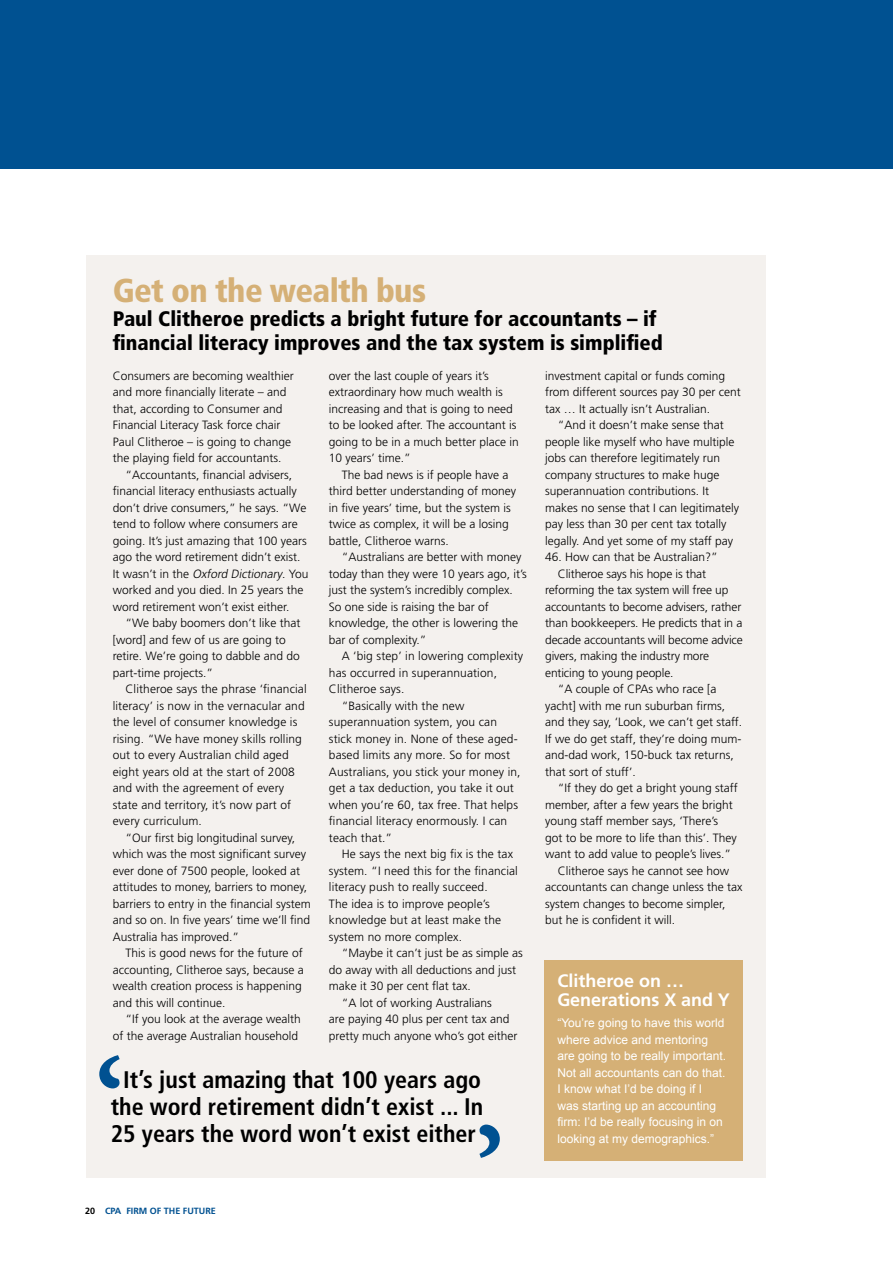
<style>
.page{position:relative;width:893px;height:1263px;background:#fff}
.page>*{position:absolute;margin:0;border:0;box-sizing:border-box;transform-origin:0 0}
.t1{font:900 condensed 33px "Frutiger";color:#d5b076}
.t2{font:700 condensed 24px/27px "Frutiger";color:#000;text-align:center}
.t3{font:900 condensed 21px/24px "Frutiger";color:#000}
.t4{font:700 18px/19.5px "Frutiger";letter-spacing:-.005em;color:#fff}
.t5{font:300 12px/16.5px "Frutiger";color:#000}
.t6{font:12px/16.5px "Arial";color:#fff}
.t7{font:700 9px "Frutiger";color:#005191}
.t8{font:700 9px "Frutiger";color:#000}
.s1{font-style:italic}
</style>
<div class="page">
<div style="left:0;top:0;width:893px;height:168px;background:#005191"></div>
<div style="left:86px;top:255px;width:679px;height:923px;background:#f4f1ee"></div>
<div style="left:545px;top:961px;width:198px;height:200px;background:#d5b076"></div>
<svg style="left:479px;top:1124px;width:21px;height:34px"></svg>
<svg style="left:99px;top:1055px;width:21px;height:33px"></svg>
<h1 class="t1" style="left:113px;top:271px;width:315px">Get on the wealth bus</h1>
<h3 class="t3" style="left:113px;top:307px;width:552px">Paul Clitheroe predicts a bright future for accountants – if financial literacy improves and the tax system is simplified</h3>
<p class="t5" style="left:113px;top:368px;width:183px">Consumers are becoming wealthier and more financially literate – and that, according to Consumer and Financial Literacy Task force chair Paul Clitheroe – is going to change the playing field for accountants.</p>
<p class="t5" style="left:113px;top:467px;width:197px;text-indent:13px">“Accountants, financial advisers, financial literacy enthusiasts actually don’t drive consumers,” he says. “We tend to follow where consumers are going. It’s just amazing that 100 years ago the word retirement didn’t exist.<br>I t wa s n ’ t i n t h e <span class="s1">Oxford Dictionary</span>. Yo u worked and you died. In 25 years the word retirement won’t exist either.</p>
<p class="t5" style="left:113px;top:615px;width:189px;text-indent:13px">“We baby boomers don’t like that [word] and few of us are going to retire. We’re going to dabble and do part-time projects.”</p>
<p class="t5" style="left:113px;top:681px;width:195px;text-indent:13px">Clitheroe says the phrase ‘financial literacy’ is now in the vernacular and the level of consumer knowledge is rising. “We have money skills rolling out to every Australian child aged eight years old at the start of 2008 and with the agreement of every state and territory, it’s now part of every curriculum.</p>
<p class="t5" style="left:113px;top:830px;width:199px;text-indent:13px">“Our first big longitudinal survey, which was the most significant survey ever done of 7500 people, looked at attitudes to money, barriers to money, barriers to entry in the financial system and so on. In five years’ time we’ll find Australia has improved.”</p>
<p class="t5" style="left:113px;top:945px;width:193px;text-indent:13px">This is good news for the future of accounting, Clitheroe says, because a wealth creation process is happening and this will continue.</p>
<p class="t5" style="left:113px;top:1011px;width:190px;text-align:right">“If you look at the average wealth of the average Australian household</p>
<p class="t5" style="left:329px;top:368px;width:192px">over the last couple of years it’s extraordinary how much wealth is increasing and that is going to need to be looked after. The accountant is going to be in a much better place in<br>10 years’ time.”</p>
<p class="t5" style="left:329px;top:467px;width:189px;text-indent:13px">The bad news is if people have a third better understanding of money in five years’ time, but the system is twice as complex, it will be a losing battle, Clitheroe warns.</p>
<p class="t5" style="left:329px;top:549px;width:199px;text-indent:13px">“Australians are better with money today than they were 10 years ago, it’s just the system’s incredibly complex.<br>So one side is raising the bar of knowledge, the other is lowering the bar of complexity.”</p>
<p class="t5" style="left:342px;top:648px;width:183px">A ‘big step’ in lowering complexity</p>
<p class="t5" style="left:329px;top:665px;width:170px">has occurred in superannuation,</p>
<p class="t5" style="left:329px;top:681px;width:77px">Clitheroe says.</p>
<p class="t5" style="left:342px;top:698px;width:124px">“Basically with the new</p>
<p class="t5" style="left:329px;top:714px;width:170px">superannuation system, you can</p>
<p class="t5" style="left:329px;top:731px;width:190px">stick money in. None of these aged-</p>
<p class="t5" style="left:329px;top:747px;width:183px">based limits any more. So for most</p>
<p class="t5" style="left:329px;top:764px;width:193px">Australians, you stick your money in,</p>
<p class="t5" style="left:329px;top:780px;width:186px">get a tax deduction, you take it out</p>
<p class="t5" style="left:329px;top:797px;width:191px">when you’re 60, tax free. That helps</p>
<p class="t5" style="left:329px;top:813px;width:180px">financial literacy enormously. I can</p>
<p class="t5" style="left:329px;top:830px;width:65px">teach that.”</p>
<p class="t5" style="left:342px;top:846px;width:173px">He says the next big fix is the tax</p>
<p class="t5" style="left:329px;top:863px;width:191px">system. “I need this for the financial</p>
<p class="t5" style="left:329px;top:879px;width:160px">literacy push to really succeed.</p>
<p class="t5" style="left:329px;top:896px;width:162px">The idea is to improve people’s</p>
<p class="t5" style="left:329px;top:912px;width:174px">knowledge but at least make the</p>
<p class="t5" style="left:329px;top:929px;width:135px">system no more complex.</p>
<p class="t5" style="left:342px;top:945px;width:183px">“Maybe it can’t just be as simple as</p>
<p class="t5" style="left:329px;top:962px;width:189px">do away with all deductions and just</p>
<p class="t5" style="left:329px;top:978px;width:144px">make it 30 per cent flat tax.</p>
<p class="t5" style="left:342px;top:995px;width:152px">“A lot of working Australians</p>
<p class="t5" style="left:329px;top:1011px;width:182px">are paying 40 plus per cent tax and</p>
<p class="t5" style="left:329px;top:1028px;width:190px">pretty much anyone who’s got either</p>
<p class="t5" style="left:545px;top:368px;width:197px">investment capital or funds coming from different sources pay 30 per cent tax … It actually isn’t Australian.</p>
<p class="t5" style="left:545px;top:417px;width:196px;text-indent:13px">“And it doesn’t make sense that people like myself who have multiple jobs can therefore legitimately run company structures to make huge superannuation contributions. It makes no sense that I can legitimately pay less than 30 per cent tax totally legally. And yet some of my staff pay</p>
<p class="t5" style="left:545px;top:549px;width:174px">46. How can that be Australian?”</p>
<p class="t5" style="left:558px;top:566px;width:150px">Clitheroe says his hope is that</p>
<p class="t5" style="left:545px;top:582px;width:185px">reforming the tax system will free up</p>
<p class="t5" style="left:545px;top:599px;width:198px">accountants to become advisers, rather</p>
<p class="t5" style="left:545px;top:615px;width:199px">than bookkeepers. He predicts that in a</p>
<p class="t5" style="left:545px;top:632px;width:199px">decade accountants will become advice</p>
<p class="t5" style="left:545px;top:648px;width:166px">givers, making the industry more</p>
<p class="t5" style="left:545px;top:665px;width:130px">enticing to young people.</p>
<p class="t5" style="left:558px;top:681px;width:160px">“A couple of CPAs who race [a</p>
<p class="t5" style="left:545px;top:698px;width:182px">yacht] with me run suburban firms,</p>
<p class="t5" style="left:545px;top:714px;width:199px">and they say, ‘Look, we can’t get staff.</p>
<p class="t5" style="left:545px;top:731px;width:198px">If we do get staff, they’re doing mum-</p>
<p class="t5" style="left:545px;top:747px;width:190px">and-dad work, 150-buck tax returns,</p>
<p class="t5" style="left:545px;top:764px;width:92px">that sort of stuff’.</p>
<p class="t5" style="left:558px;top:780px;width:181px">“If they do get a bright young staff</p>
<p class="t5" style="left:545px;top:797px;width:189px">member, after a few years the bright</p>
<p class="t5" style="left:545px;top:813px;width:174px">young staff member says, ‘There’s</p>
<p class="t5" style="left:545px;top:830px;width:193px">got to be more to life than this’. They</p>
<p class="t5" style="left:545px;top:846px;width:188px">want to add value to people’s lives.”</p>
<p class="t5" style="left:558px;top:863px;width:173px">Clitheroe says he cannot see how</p>
<p class="t5" style="left:545px;top:879px;width:199px">accountants can change unless the tax</p>
<p class="t5" style="left:545px;top:896px;width:182px">system changes to become simpler,</p>
<p class="t5" style="left:545px;top:912px;width:132px">but he is confident it will.</p>
<h3 class="t4" style="left:557px;top:971px;width:174px">Clitheroe on …<br>Generations X and Y</h3>
<p class="t6" style="left:557px;top:1015px;width:170px">“You’re going to have this world where advice and mentoring are going to be really important.<br>Not all accountants can do that.<br>I know what I’d be doing if I was starting up an accounting firm: I’d be really focusing in on looking at my demographics.”</p>
<h2 class="t2" style="left:111px;top:1066px;width:374px">It’s just amazing that 100 years ago the word retirement didn’t exist ... In<br>25 years the word won’t exist either</h2>
<p class="t8" style="left:85px;top:1206px;width:12px">20</p>
<p class="t7" style="left:105px;top:1206px;width:112px">CPA Firm of the future</p>
</div>
